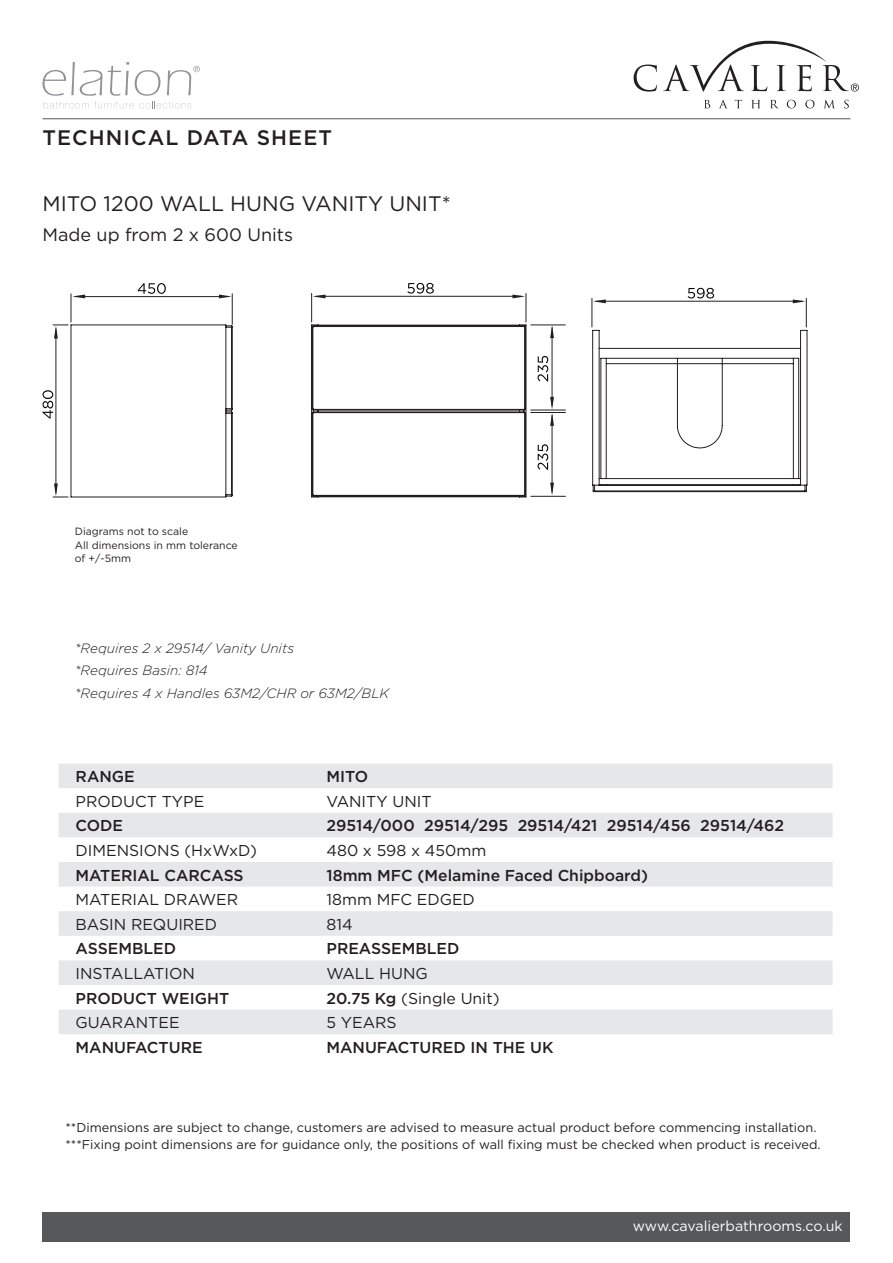
<style>
.page{position:relative;width:893px;height:1263px;background:#fff}
.page>*{position:absolute;margin:0;border:0;box-sizing:border-box;transform-origin:0 0}
.t1{font:21px "Gotham";color:#231f20}
.t2{font:500 21px "Gotham";letter-spacing:.05em;color:#231f20}
.t3{font:18px "Gotham";color:#231f20}
.t4{font:500 15.75px "Gotham";color:#231f20}
.t5{font:15.75px "Gotham";color:#231f20}
.t6{font:14.25px "Gotham";color:#fff}
.t7{font:italic 300 13.5px "Gotham";color:#231f20}
.t8{font:12.75px "Gotham";color:#231f20}
.t9{font:10.5px/13.5px "Gotham";color:#231f20}
.s1{font-weight:500}
</style>
<div class="page">
<div style="left:43px;top:1212px;width:807px;height:30px;background:#57585a"></div>
<hr style="left:43px;top:118px;width:807px;height:1px;background:#57585a">
<svg style="left:634px;top:65px;width:23px;height:27px"></svg>
<svg style="left:663px;top:41px;width:196px;height:51px"></svg>
<svg style="left:704px;top:100px;width:145px;height:8px"></svg>
<svg style="left:43px;top:62px;width:157px;height:46px"></svg>
<svg style="left:59px;top:763px;width:773px;height:271px;fill:#e6e7e9"></svg>
<svg style="left:407px;top:283px;width:27px;height:11px"></svg>
<svg style="left:43px;top:390px;width:10px;height:29px"></svg>
<svg style="left:138px;top:283px;width:28px;height:11px"></svg>
<hr style="left:75px;top:296px;width:153px;height:1px;background:#231f20">
<hr style="left:232px;top:294px;width:1px;height:30px;background:#231f20">
<hr style="left:316px;top:296px;width:206px;height:1px;background:#231f20">
<hr style="left:56px;top:329px;width:1px;height:164px;background:#231f20">
<svg style="left:70px;top:324px;width:738px;height:174px"></svg>
<svg style="left:219px;top:295px;width:13px;height:3px"></svg>
<svg style="left:311px;top:293px;width:14px;height:29px"></svg>
<svg style="left:512px;top:293px;width:15px;height:29px"></svg>
<svg style="left:688px;top:288px;width:26px;height:11px"></svg>
<hr style="left:596px;top:301px;width:206px;height:1px;background:#231f20">
<svg style="left:592px;top:298px;width:14px;height:29px"></svg>
<svg style="left:793px;top:298px;width:14px;height:29px"></svg>
<svg style="left:53px;top:483px;width:15px;height:15px"></svg>
<svg style="left:53px;top:294px;width:32px;height:44px"></svg>
<svg style="left:538px;top:356px;width:10px;height:25px"></svg>
<hr style="left:552px;top:328px;width:1px;height:78px;background:#231f20">
<hr style="left:531px;top:325px;width:34px;height:1px;background:#231f20">
<hr style="left:531px;top:410px;width:34px;height:1px;background:#231f20">
<hr style="left:531px;top:412px;width:34px;height:1px;background:#231f20">
<hr style="left:531px;top:496px;width:34px;height:1px;background:#231f20">
<svg style="left:550px;top:325px;width:4px;height:13px"></svg>
<svg style="left:538px;top:444px;width:10px;height:26px"></svg>
<hr style="left:552px;top:415px;width:1px;height:77px;background:#231f20">
<svg style="left:550px;top:483px;width:4px;height:12px"></svg>
<svg style="left:550px;top:397px;width:4px;height:29px"></svg>
<p class="t2" style="left:43px;top:124px;width:291px">TECHNICAL DATA SHEET</p>
<p class="t1" style="left:43px;top:191px;width:410px">MITO 1200 WALL HUNG VANITY UNIT*</p>
<p class="t3" style="left:43px;top:224px;width:252px">Made up from 2 x 600 Units</p>
<p class="t9" style="left:75px;top:525px;width:115px">Diagrams not to scale</p>
<p class="t9" style="left:75px;top:538px;width:164px">All dimensions in mm tolerance of +/-5mm</p>
<p class="t7" style="left:75px;top:640px;width:221px">*Requires 2 x 29514/ Vanity Units</p>
<p class="t7" style="left:75px;top:662px;width:134px">*Requires Basin: 814</p>
<p class="t7" style="left:75px;top:684px;width:316px">*Requires 4 x Handles 63M2/CHR or 63M2/BLK</p>
<p class="t4" style="left:76px;top:766px;width:61px">RANGE</p>
<p class="t4" style="left:326px;top:766px;width:43px">MITO</p>
<p class="t5" style="left:76px;top:791px;width:130px">PRODUCT TYPE</p>
<p class="t5" style="left:326px;top:791px;width:107px">VANITY UNIT</p>
<p class="t4" style="left:76px;top:815px;width:49px">CODE</p>
<p class="t4" style="left:326px;top:815px;width:459px">29514/000 29514/295 29514/421 29514/456 29514/462</p>
<p class="t5" style="left:76px;top:840px;width:183px">DIMENSIONS (HxWxD)</p>
<p class="t5" style="left:326px;top:840px;width:161px">480 x 598 x 450mm</p>
<p class="t4" style="left:76px;top:865px;width:170px">MATERIAL CARCASS</p>
<p class="t4" style="left:326px;top:865px;width:323px">18mm MFC (Melamine Faced Chipboard)</p>
<p class="t5" style="left:76px;top:889px;width:164px">MATERIAL DRAWER</p>
<p class="t5" style="left:326px;top:889px;width:150px">18mm MFC EDGED</p>
<p class="t5" style="left:76px;top:914px;width:143px">BASIN REQUIRED</p>
<p class="t5" style="left:326px;top:914px;width:28px">814</p>
<p class="t4" style="left:76px;top:938px;width:102px">ASSEMBLED</p>
<p class="t4" style="left:326px;top:938px;width:134px">PREASSEMBLED</p>
<p class="t5" style="left:76px;top:963px;width:121px">INSTALLATION</p>
<p class="t5" style="left:326px;top:963px;width:103px">WALL HUNG</p>
<p class="t4" style="left:76px;top:988px;width:155px">PRODUCT WEIGHT</p>
<p class="t5" style="left:326px;top:988px;width:175px"><span class="s1">20.75 Kg</span> (Single Unit)</p>
<p class="t5" style="left:76px;top:1012px;width:105px">GUARANTEE</p>
<p class="t5" style="left:326px;top:1012px;width:72px">5 YEARS</p>
<p class="t4" style="left:76px;top:1037px;width:128px">MANUFACTURE</p>
<p class="t4" style="left:326px;top:1037px;width:229px">MANUFACTURED IN THE UK</p>
<p class="t8" style="left:65px;top:1119px;width:753px">**Dimensions are subject to change, customers are advised to measure actual product before commencing installation.</p>
<p class="t8" style="left:65px;top:1136px;width:757px">***Fixing point dimensions are for guidance only, the positions of wall fixing must be checked when product is received.</p>
<p class="t6" style="left:633px;top:1216px;width:211px">www.cavalierbathrooms.co.uk</p>
</div>
